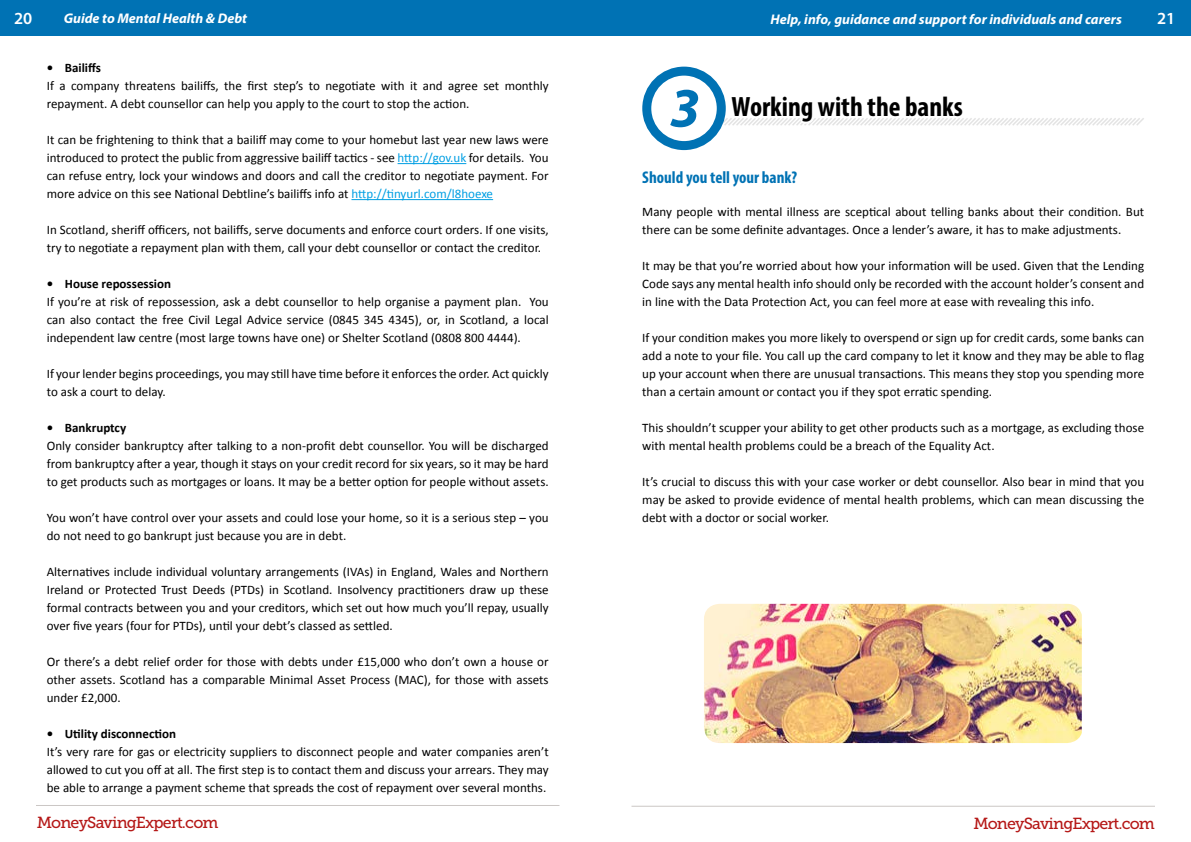
<style>
.page{position:relative;width:1191px;height:842px;background:#fff}
.page>*{position:absolute;margin:0;border:0;box-sizing:border-box;transform-origin:0 0}
.t1{font:700 condensed 28px "Myriad Pro";color:#000}
.t2{font:700 condensed 17px "Myriad Pro";color:#0072b4}
.t3{font:600 17px "Myriad Pro";color:#fff}
.t4{font:16px "Museo Slab 500";letter-spacing:-.05em;color:#b51817}
.t5{font:italic 700 14px "Myriad Pro";color:#fff}
.t6{font:13px/18px "Calibri";color:#000;text-align:justify}
.t7{font:700 13px "Calibri";color:#000}
.s1{color:#009fe3}
.s2{font-style:italic;font-stretch:normal;font-size:56px;color:#0072b4}
</style>
<div class="page">
<div style="left:595px;top:0;width:596px;height:36px;background:#0072b4"></div>
<hr style="left:631px;top:806px;width:524px;height:1px;background:#cbc7c5">
<hr style="left:36px;top:805px;width:523px;height:1px;background:#cbc7c5">
<div style="left:0;top:0;width:595px;height:36px;background:#0072b4"></div>
<img style="left:704px;top:604px;width:377px;height:139px">
<hr style="left:397px;top:163px;width:69px;height:1px;background:#009fe3">
<hr style="left:351px;top:199px;width:142px;height:1px;background:#009fe3">
<svg style="left:714px;top:93px;width:430px;height:34px"></svg>
<div style="left:642px;top:67px;width:84px;height:83px;border:9px solid #0072b4;border-radius:50%"></div>
<h2 class="t3" style="left:14px;top:8px;width:20px">20</h2>
<p class="t5" style="left:64px;top:9px;width:185px">Guide to Mental Health &amp; Debt</p>
<p class="t7" style="left:47px;top:59px;width:56px">• Bailiffs</p>
<p class="t6" style="left:47px;top:77px;width:503px">If a company threatens bailiffs, the first step’s to negotiate with it and agree set monthly repayment. A debt counsellor can help you apply to the court to stop the action.</p>
<p class="t6" style="left:47px;top:131px;width:503px">It can be frightening to think that a bailiff may come to your homebut last year new laws were introduced to protect the public from aggressive bailiff tactics - see <span class="s1">http://gov.uk</span> for details. You can refuse entry, lock your windows and doors and call the creditor to negotiate payment. For more advice on this see National Debtline’s bailiffs info at <span class="s1">http://tinyurl.com/l8hoexe</span></p>
<p class="t6" style="left:47px;top:221px;width:503px">In Scotland, sheriff officers, not bailiffs, serve documents and enforce court orders. If one visits, try to negotiate a repayment plan with them, call your debt counsellor or contact the creditor.</p>
<p class="t7" style="left:47px;top:276px;width:126px">• House repossession</p>
<p class="t6" style="left:47px;top:293px;width:503px">If you’re at risk of repossession, ask a debt counsellor to help organise a payment plan. You can also contact the free Civil Legal Advice service (0845 345 4345), or, in Scotland, a local independent law centre (most large towns have one) or Shelter Scotland (0808 800 4444).</p>
<p class="t6" style="left:47px;top:365px;width:503px">If your lender begins proceedings, you may still have time before it enforces the order. Act quickly to ask a court to delay.</p>
<p class="t7" style="left:47px;top:420px;width:81px">• Bankruptcy</p>
<p class="t6" style="left:47px;top:437px;width:503px">Only consider bankruptcy after talking to a non-profit debt counsellor. You will be discharged from bankruptcy after a year, though it stays on your credit record for six years, so it may be hard to get products such as mortgages or loans. It may be a better option for people without assets.</p>
<p class="t6" style="left:47px;top:509px;width:503px">You won’t have control over your assets and could lose your home, so it is a serious step – you do not need to go bankrupt just because you are in debt.</p>
<p class="t6" style="left:47px;top:563px;width:503px">Alternatives include individual voluntary arrangements (IVAs) in England, Wales and Northern Ireland or Protected Trust Deeds (PTDs) in Scotland. Insolvency practitioners draw up these formal contracts between you and your creditors, which set out how much you’ll repay, usually over five years (four for PTDs), until your debt’s classed as settled.</p>
<p class="t6" style="left:47px;top:653px;width:503px">Or there’s a debt relief order for those with debts under £15,000 who don’t own a house or other assets. Scotland has a comparable Minimal Asset Process (MAC), for those with assets under £2,000.</p>
<p class="t7" style="left:47px;top:726px;width:131px">• Utility disconnection</p>
<p class="t6" style="left:47px;top:743px;width:503px">It’s very rare for gas or electricity suppliers to disconnect people and water companies aren’t allowed to cut you off at all. The first step is to contact them and discuss your arrears. They may be able to arrange a payment scheme that spreads the cost of repayment over several months.</p>
<p class="t5" style="left:770px;top:10px;width:353px">Help, info, guidance and support for individuals and carers</p>
<h2 class="t3" style="left:1157px;top:8px;width:20px">21</h2>
<h1 class="t1" style="left:670px;top:89px;width:294px"><span class="s2">3</span> Working with the banks</h1>
<h2 class="t2" style="left:642px;top:166px;width:156px">Should you tell your bank?</h2>
<p class="t6" style="left:642px;top:203px;width:503px">Many people with mental illness are sceptical about telling banks about their condition. But there can be some definite advantages. Once a lender’s aware, it has to make adjustments.</p>
<p class="t6" style="left:642px;top:257px;width:503px">It may be that you’re worried about how your information will be used. Given that the Lending Code says any mental health info should only be recorded with the account holder’s consent and in line with the Data Protection Act, you can feel more at ease with revealing this info.</p>
<p class="t6" style="left:642px;top:329px;width:503px">If your condition makes you more likely to overspend or sign up for credit cards, some banks can add a note to your file. You call up the card company to let it know and they may be able to flag up your account when there are unusual transactions. This means they stop you spending more than a certain amount or contact you if they spot erratic spending.</p>
<p class="t6" style="left:642px;top:419px;width:503px">This shouldn’t scupper your ability to get other products such as a mortgage, as excluding those with mental health problems could be a breach of the Equality Act.</p>
<p class="t6" style="left:642px;top:473px;width:503px">It’s crucial to discuss this with your case worker or debt counsellor. Also bear in mind that you may be asked to provide evidence of mental health problems, which can mean discussing the debt with a doctor or social worker.</p>
<p class="t4" style="left:37px;top:813px;width:183px">MoneySavingExpert.com</p>
<p class="t4" style="left:973px;top:814px;width:183px">MoneySavingExpert.com</p>
</div>
